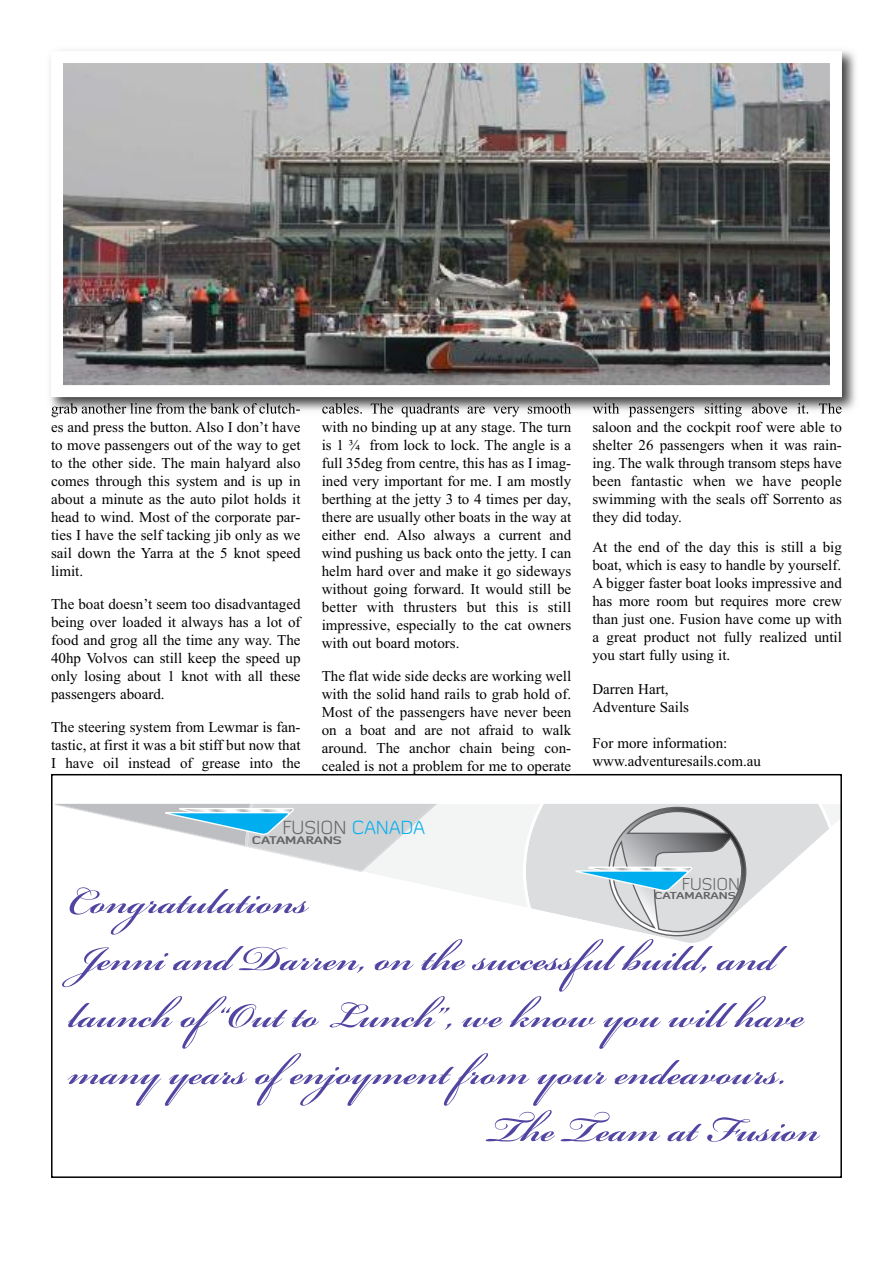
<style>
.page{position:relative;width:893px;height:1263px;background:#fff}
.page>*{position:absolute;margin:0;border:0;box-sizing:border-box;transform-origin:0 0}
.t1{font:600 54px "Bickham Script Pro";color:#5145a2}
.t2{font:300 19.05px "Diavlo";color:#636366}
.t3{font:300 17.25px "Diavlo";color:#636366}
.t4{font:15px/18px "Times New Roman";color:#000;text-align:justify}
.t5{font:700 10.8px "Diavlo";color:#636366;scale:1.24 1}
.t6{font:700 9.9px "Diavlo";color:#636366;scale:1.24 1}
.s1{color:#00aeef}
</style>
<div class="page">
<img style="left:50px;top:50px;width:806px;height:366px">
<img style="left:51px;top:403px;width:39px;height:13px">
<img style="left:322px;top:403px;width:61px;height:11px">
<img style="left:593px;top:403px;width:55px;height:13px">
<img style="left:64px;top:64px;width:765px;height:320px">
<svg style="left:55px;top:804px;width:784px;height:139px"></svg>
<div style="left:51px;top:774px;width:791px;height:404px;border:2px solid #000"></div>
<p class="t4" style="left:51px;top:417px;width:251px">es and press the button. Also I don’t have to move passengers out of the way to get to the other side. The main halyard also comes through this system and is up in about a minute as the auto pilot holds it head to wind. Most of the corporate par&shy;ties I have the self tacking jib only as we sail down the Yarra at the 5 knot speed limit.</p>
<p class="t4" style="left:51px;top:594px;width:251px">The boat doesn’t seem too disadvantaged being over loaded it always has a lot of food and grog all the time any way. The 40hp Volvos can still keep the speed up only losing about 1 knot with all these passengers aboard.</p>
<p class="t4" style="left:51px;top:717px;width:251px">The steering system from Lewmar is fan&shy;tastic, at first it was a bit stiff but now that I have oil instead of grease into the</p>
<p class="t4" style="left:322px;top:417px;width:251px">with no binding up at any stage. The turn is 1 ¾ from lock to lock. The angle is a full 35deg from centre, this has as I imag&shy;ined very important for me. I am mostly berthing at the jetty 3 to 4 times per day, there are usually other boats in the way at either end. Also always a current and wind pushing us back onto the jetty. I can helm hard over and make it go sideways without going forward. It would still be better with thrusters but this is still impressive, especially to the cat owners with out board motors.</p>
<p class="t4" style="left:322px;top:666px;width:251px">The flat wide side decks are working well with the solid hand rails to grab hold of.<br>Most of the passengers have never been on a boat and are not afraid to walk around. The anchor chain being con&shy;cealed is not a problem for me to operate</p>
<p class="t2" style="left:282px;top:820px;width:144px">FUSION <span class="s1">CANADA</span></p>
<p class="t5" style="left:252px;top:836px;width:74px">CATAMARANS</p>
<p class="t4" style="left:592px;top:417px;width:251px">saloon and the cockpit roof were able to shelter 26 passengers when it was rain&shy;ing. The walk through transom steps have been fantastic when we have people swimming with the seals off Sorrento as they did today.</p>
<p class="t4" style="left:592px;top:537px;width:251px">At the end of the day this is still a big boat, which is easy to handle by yourself.<br>A bigger faster boat looks impressive and has more room but requires more crew than just one. Fusion have come up with a great product not fully realized until you start fully using it.</p>
<p class="t4" style="left:592px;top:680px;width:98px">Darren Hart,<br>Adventure Sails</p>
<p class="t4" style="left:592px;top:734px;width:170px">For more information: www.adventuresails.com.au</p>
<p class="t3" style="left:682px;top:878px;width:60px">FUSION</p>
<p class="t6" style="left:654px;top:892px;width:67px">CATAMARANS</p>
<h1 class="t1" style="left:69px;top:862px;width:241px">Congratulations</h1>
<h1 class="t1" style="left:78px;top:919px;width:700px">Jenni and Darren, on the successfulbuild, and</h1>
<h1 class="t1" style="left:69px;top:976px;width:737px">launchof“Out to Lunch”, we know you willhave</h1>
<h1 class="t1" style="left:69px;top:1033px;width:719px">many years ofenjoyment from your endeavours.</h1>
<h1 class="t1" style="left:488px;top:1090px;width:332px">The Team at Fusion</h1>
</div>
